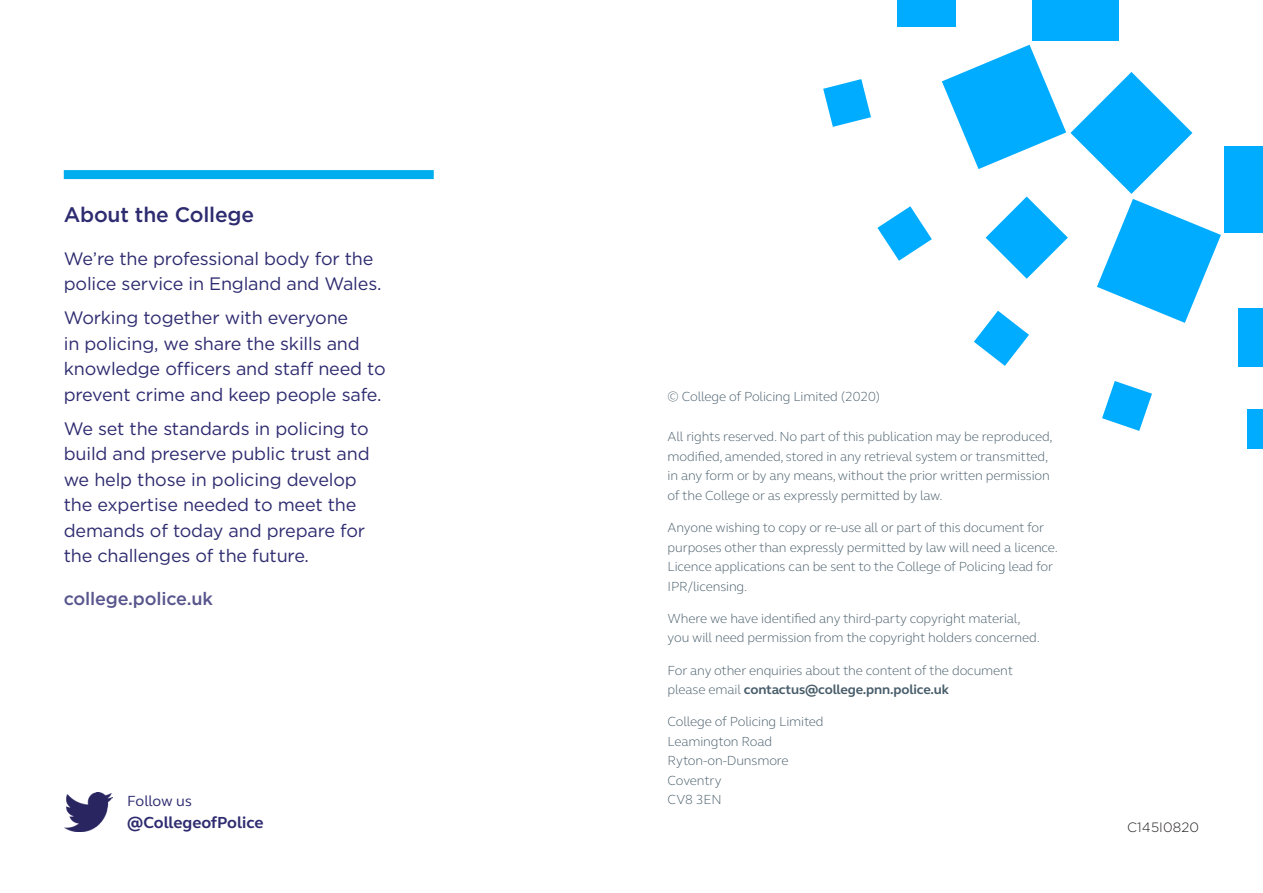
<style>
.page{position:relative;width:1263px;height:893px;background:#fff}
.page>*{position:absolute;margin:0;border:0;box-sizing:border-box;transform-origin:0 0}
.t1{font:500 21px "Gotham";letter-spacing:-.01em;color:#2e2c70}
.t2{font:18px/25.5px "Gotham";letter-spacing:-.01em;color:#2e2c70}
.t3{font:500 18px "Gotham";letter-spacing:-.01em;color:#58568d}
.Guideline_heading{font:700 16.5px "FS Elliot Pro";color:#2e2c70}
.Guideline_heading-2{font:15px "FS Elliot Pro";letter-spacing:-.01em;color:#2e2c70}
.t4{font:300 13.5px/19.5px "FS Elliot Pro";letter-spacing:-.01em;color:#485d6a}
.t5{font:300 13.5px "Gotham";letter-spacing:.01em;color:#231f20}
.s1{font-weight:700}
</style>
<div class="page">
<img style="left:65px;top:793px;width:47px;height:38px">
<div style="left:1224px;top:146px;width:39px;height:86px;background:#00acff"></div>
<div style="left:1032px;top:0;width:86px;height:40px;background:#00acff"></div>
<div style="left:1238px;top:308px;width:25px;height:58px;background:#00acff"></div>
<div style="left:898px;top:0;width:58px;height:26px;background:#00acff"></div>
<div style="left:1248px;top:409px;width:15px;height:40px;background:#00acff"></div>
<svg style="left:823px;top:79px;width:48px;height:48px"></svg>
<svg style="left:877px;top:206px;width:55px;height:55px"></svg>
<svg style="left:1102px;top:381px;width:50px;height:50px"></svg>
<svg style="left:942px;top:45px;width:279px;height:321px"></svg>
<div style="left:64px;top:170px;width:370px;height:9px;background:#00aeef"></div>
<p class="t1" style="left:64px;top:201px;width:192px">About the College</p>
<p class="t2" style="left:64px;top:245px;width:319px">We’re the professional body for the police service in England and Wales.</p>
<p class="t2" style="left:64px;top:305px;width:323px">Working together with everyone<br>in policing, we share the skills and knowledge officers and staff need to prevent crime and keep people safe.</p>
<p class="t2" style="left:64px;top:415px;width:307px">We set the standards in policing to build and preserve public trust and we help those in policing develop the expertise needed to meet the demands of today and prepare for the challenges of the future.</p>
<p class="t3" style="left:64px;top:587px;width:151px">college.police.uk</p>
<p class="Guideline_heading-2" style="left:127px;top:791px;width:66px">Follow us</p>
<p class="Guideline_heading" style="left:127px;top:811px;width:138px">@CollegeofPolice</p>
<p class="t4" style="left:668px;top:386px;width:214px">© College of Policing Limited (2020)</p>
<p class="t4" style="left:668px;top:427px;width:387px">All rights reserved. No part of this publication may be reproduced, modified, amended, stored in any retrieval system or transmitted, in any form or by any means, without the prior written permission of the College or as expressly permitted by law.</p>
<p class="t4" style="left:668px;top:517px;width:392px">Anyone wishing to copy or re-use all or part of this document for purposes other than expressly permitted by law will need a licence.<br>Licence applications can be sent to the College of Policing lead for IPR/licensing.</p>
<p class="t4" style="left:668px;top:608px;width:374px">Where we have identified any third-party copyright material, you will need permission from the copyright holders concerned.</p>
<p class="t4" style="left:668px;top:660px;width:347px">For any other enquiries about the content of the document please email <span class="s1">contactus@college.pnn.police.uk</span></p>
<p class="t4" style="left:668px;top:712px;width:157px">College of Policing Limited</p>
<p class="t4" style="left:668px;top:731px;width:106px">Leamington Road</p>
<p class="t4" style="left:668px;top:751px;width:123px">Ryton-on-Dunsmore</p>
<p class="t4" style="left:668px;top:770px;width:55px">Coventry</p>
<p class="t4" style="left:668px;top:790px;width:56px">CV8 3EN</p>
<p class="t5" style="left:1127px;top:818px;width:74px">C145I0820</p>
</div>
